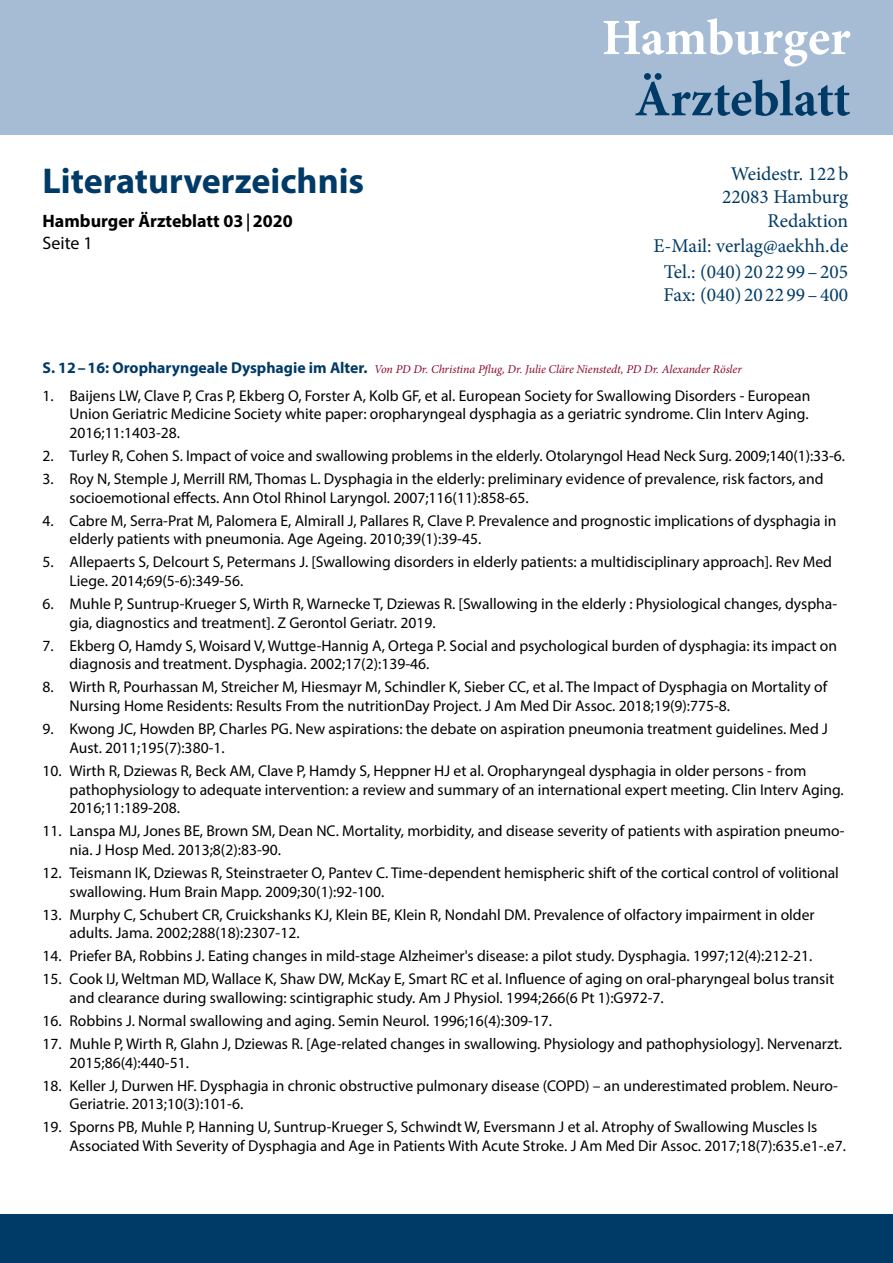
<style>
.page{position:relative;width:893px;height:1263px;background:#fff}
.page>*{position:absolute;margin:0;border:0;box-sizing:border-box;transform-origin:0 0}
.t1{font:700 51px "Minion Pro";letter-spacing:-.005em;color:#003a66}
.t2{font:700 51px "Minion Pro";letter-spacing:-.005em;color:#fff}
.t3{font:700 36px "Myriad Pro";color:#003a66}
.t4{font:19.5px/23.4px "Minion Pro";color:#003a66;text-align:right}
.t5{font:700 18px/21.6px "Myriad Pro";color:#000}
.t6{font:15.6px/18.8px "Myriad Pro";color:#000}
.t7{font:italic 12px "Minion Pro";letter-spacing:-.005em;color:#8c092b}
.s1{font-family:"Minion Pro"}
.s2{font-weight:400}
.s3{font-family:"Myriad Pro";font-weight:700;font-style:normal;font-size:15.75px;color:#003a66}
</style>
<div class="page">
<div style="left:0;top:1214px;width:893px;height:49px;background:#003a66"></div>
<div style="left:0;top:0;width:893px;height:135px;background:#a6bcd4"></div>
<h2 class="t3" style="left:43px;top:157px;width:323px">Literaturverzeichnis</h2>
<p class="t5" style="left:43px;top:210px;width:252px">Hamburger Ärzteblatt 03<span class="s1">|</span>2020<br><span class="s2">Seite 1</span></p>
<h1 class="t2" style="left:602px;top:2px;width:250px">Hamburger</h1>
<h1 class="t1" style="left:634px;top:63px;width:217px">Ärzteblatt</h1>
<p class="t4" style="left:722px;top:162px;width:128px">Weidestr. 122b<br>22083 Hamburg<br>Redaktion</p>
<p class="t4" style="left:653px;top:233px;width:196px;line-height:25.5px;text-align:center">E-Mail: verlag@aekhh.de<br>Tel.: (040) 20 22 99–205</p>
<p class="t4" style="left:664px;top:283px;width:186px">Fax: (040) 20 22 99–400</p>
<p class="t7" style="left:43px;top:361px;width:701px"><span class="s3">S. 12–16: Oropharyngeale Dysphagie im Alter.</span> Von PD Dr. Christina Pflug, Dr. Julie Cläre Nienstedt, PD Dr. Alexander Rösler</p>
<p class="t6" style="left:70px;top:386px;width:742px;text-align:justify;text-indent:-27px">1. Baijens LW, Clave P, Cras P, Ekberg O, Forster A, Kolb GF, et al. European Society for Swallowing Disorders - European Union Geriatric Medicine Society white paper: oropharyngeal dysphagia as a geriatric syndrome. Clin Interv Aging.<br>2016;11:1403-28.</p>
<p class="t6" style="left:43px;top:446px;width:804px">2. Turley R, Cohen S. Impact of voice and swallowing problems in the elderly. Otolaryngol Head Neck Surg. 2009;140(1):33-6.</p>
<p class="t6" style="left:70px;top:469px;width:755px;text-indent:-27px">3. Roy N, Stemple J, Merrill RM, Thomas L. Dysphagia in the elderly: preliminary evidence of prevalence, risk factors, and socioemotional effects. Ann Otol Rhinol Laryngol. 2007;116(11):858-65.</p>
<p class="t6" style="left:70px;top:511px;width:768px;text-indent:-27px">4. Cabre M, Serra-Prat M, Palomera E, Almirall J, Pallares R, Clave P. Prevalence and prognostic implications of dysphagia in elderly patients with pneumonia. Age Ageing. 2010;39(1):39-45.</p>
<p class="t6" style="left:70px;top:552px;width:764px;text-indent:-27px">5. Allepaerts S, Delcourt S, Petermans J. [Swallowing disorders in elderly patients: a multidisciplinary approach]. Rev Med<br>Liege. 2014;69(5-6):349-56.</p>
<p class="t6" style="left:70px;top:594px;width:769px;text-indent:-27px">6. Muhle P, Suntrup-Krueger S, Wirth R, Warnecke T, Dziewas R. [Swallowing in the elderly : Physiological changes, dyspha&shy;gia, diagnostics and treatment]. Z Gerontol Geriatr. 2019.</p>
<p class="t6" style="left:70px;top:636px;width:769px;text-indent:-27px">7. Ekberg O, Hamdy S, Woisard V, Wuttge-Hannig A, Ortega P. Social and psychological burden of dysphagia: its impact on diagnosis and treatment. Dysphagia. 2002;17(2):139-46.</p>
<p class="t6" style="left:70px;top:677px;width:759px;text-indent:-27px">8. Wirth R, Pourhassan M, Streicher M, Hiesmayr M, Schindler K, Sieber CC, et al. The Impact of Dysphagia on Mortality of<br>Nursing Home Residents: Results From the nutritionDay Project. J Am Med Dir Assoc. 2018;19(9):775-8.</p>
<p class="t6" style="left:70px;top:719px;width:760px;text-indent:-27px">9. Kwong JC, Howden BP, Charles PG. New aspirations: the debate on aspiration pneumonia treatment guidelines. Med J<br>Aust. 2011;195(7):380-1.</p>
<p class="t6" style="left:70px;top:761px;width:776px;text-indent:-27px">10. Wirth R, Dziewas R, Beck AM, Clave P, Hamdy S, Heppner HJ et al. Oropharyngeal dysphagia in older persons - from pathophysiology to adequate intervention: a review and summary of an international expert meeting. Clin Interv Aging.<br>2016;11:189-208.</p>
<p class="t6" style="left:70px;top:821px;width:777px;text-indent:-27px">11. Lanspa MJ, Jones BE, Brown SM, Dean NC. Mortality, morbidity, and disease severity of patients with aspiration pneumo&shy;nia. J Hosp Med. 2013;8(2):83-90.</p>
<p class="t6" style="left:70px;top:863px;width:771px;text-indent:-27px">12. Teismann IK, Dziewas R, Steinstraeter O, Pantev C. Time-dependent hemispheric shift of the cortical control of volitional swallowing. Hum Brain Mapp. 2009;30(1):92-100.</p>
<p class="t6" style="left:70px;top:905px;width:747px;text-indent:-27px">13. Murphy C, Schubert CR, Cruickshanks KJ, Klein BE, Klein R, Nondahl DM. Prevalence of olfactory impairment in older adults. Jama. 2002;288(18):2307-12.</p>
<p class="t6" style="left:43px;top:946px;width:771px">14. Priefer BA, Robbins J. Eating changes in mild-stage Alzheimer's disease: a pilot study. Dysphagia. 1997;12(4):212-21.</p>
<p class="t6" style="left:70px;top:969px;width:766px;text-indent:-27px">15. Cook IJ, Weltman MD, Wallace K, Shaw DW, McKay E, Smart RC et al. Influence of aging on oral-pharyngeal bolus transit and clearance during swallowing: scintigraphic study. Am J Physiol. 1994;266(6 Pt 1):G972-7.</p>
<p class="t6" style="left:43px;top:1011px;width:511px">16. Robbins J. Normal swallowing and aging. Semin Neurol. 1996;16(4):309-17.</p>
<p class="t6" style="left:70px;top:1034px;width:774px;text-indent:-27px">17. Muhle P, Wirth R, Glahn J, Dziewas R. [Age-related changes in swallowing. Physiology and pathophysiology]. Nervenarzt.<br>2015;86(4):440-51.</p>
<p class="t6" style="left:70px;top:1076px;width:770px;text-indent:-27px">18. Keller J, Durwen HF. Dysphagia in chronic obstructive pulmonary disease (COPD) – an underestimated problem. Neuro-<br>Geriatrie. 2013;10(3):101-6.</p>
<p class="t6" style="left:70px;top:1117px;width:778px;text-indent:-27px">19. Sporns PB, Muhle P, Hanning U, Suntrup-Krueger S, Schwindt W, Eversmann J et al. Atrophy of Swallowing Muscles Is<br>Associated With Severity of Dysphagia and Age in Patients With Acute Stroke. J Am Med Dir Assoc. 2017;18(7):635.e1-.e7.</p>
</div>
